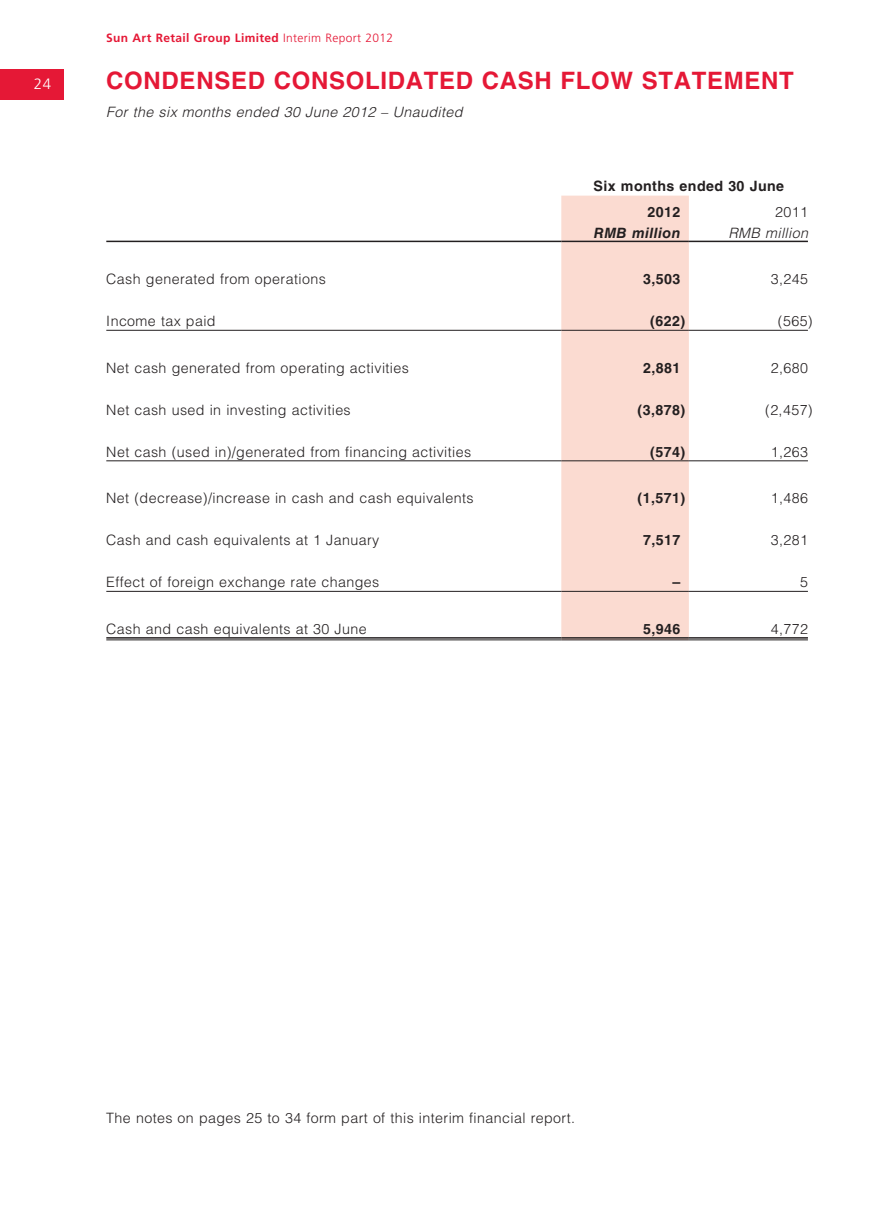
<style>
.page{position:relative;width:893px;height:1212px;background:#fff}
.page>*{position:absolute;margin:0;border:0;box-sizing:border-box;transform-origin:0 0}
.t1{font:700 24px "Helvetica LT Std";letter-spacing:.03em;color:#e51836}
.t2{font:300 15px "Frutiger LT Std";color:#fff}
.t3{font:300 14.25px "Helvetica LT Std";letter-spacing:.03em;color:#231f20}
.t4{font:700 14.25px/25.5px "Helvetica LT Std";letter-spacing:.03em;color:#231f20}
.t5{font:italic 300 14.25px "Helvetica LT Std";letter-spacing:.03em;color:#231f20}
.t6{font:italic 700 14.25px "Helvetica LT Std";letter-spacing:.03em;color:#231f20}
.t7{font:700 12px "Frutiger LT Std";letter-spacing:.03em;color:#e51836}
.s1{font-weight:300}
</style>
<div class="page">
<div style="left:0;top:69px;width:64px;height:31px;background:#e51836"></div>
<div style="left:561px;top:196px;width:128px;height:444px;background:#fbdbd1"></div>
<hr style="left:106px;top:241px;width:455px;height:1px;background:#231f20">
<hr style="left:561px;top:241px;width:128px;height:1px;background:#231f20">
<hr style="left:689px;top:241px;width:119px;height:1px;background:#231f20">
<hr style="left:106px;top:330px;width:455px;height:1px;background:#231f20">
<hr style="left:561px;top:330px;width:128px;height:1px;background:#231f20">
<hr style="left:689px;top:330px;width:119px;height:1px;background:#231f20">
<hr style="left:106px;top:460px;width:455px;height:1px;background:#231f20">
<hr style="left:561px;top:460px;width:128px;height:1px;background:#231f20">
<hr style="left:689px;top:460px;width:119px;height:1px;background:#231f20">
<hr style="left:106px;top:591px;width:455px;height:1px;background:#231f20">
<hr style="left:561px;top:591px;width:128px;height:1px;background:#231f20">
<hr style="left:689px;top:591px;width:119px;height:1px;background:#231f20">
<hr style="left:106px;top:637px;width:455px;height:2px;background:#231f20">
<hr style="left:106px;top:640px;width:455px;height:1px;background:#231f20">
<hr style="left:561px;top:637px;width:128px;height:2px;background:#231f20">
<hr style="left:561px;top:640px;width:128px;height:1px;background:#231f20">
<hr style="left:689px;top:637px;width:119px;height:2px;background:#231f20">
<hr style="left:689px;top:640px;width:119px;height:1px;background:#231f20">
<p class="t2" style="left:34px;top:75px;width:19px">24</p>
<p class="t7" style="left:106px;top:31px;width:288px">Sun Art Retail Group Limited <span class="s1">Interim Report 2012</span></p>
<h1 class="t1" style="left:106px;top:66px;width:689px">CONDENSED CONSOLIDATED CASH FLOW STATEMENT</h1>
<p class="t5" style="left:106px;top:103px;width:358px">For the six months ended 30 June 2012 – Unaudited</p>
<p class="t4" style="left:647px;top:173px;width:138px;text-indent:-54px">Six months ended 30 June<br>2012</p>
<p class="t3" style="left:775px;top:203px;width:34px">2011</p>
<p class="t6" style="left:594px;top:224px;width:88px">RMB million</p>
<p class="t5" style="left:728px;top:224px;width:81px">RMB million</p>
<p class="t3" style="left:106px;top:270px;width:221px">Cash generated from operations</p>
<p class="t4" style="left:643px;top:266px;width:39px">3,503</p>
<p class="t3" style="left:771px;top:270px;width:39px">3,245</p>
<p class="t3" style="left:106px;top:312px;width:111px">Income tax paid</p>
<p class="t4" style="left:650px;top:308px;width:36px">(622)</p>
<p class="t3" style="left:778px;top:312px;width:36px">(565)</p>
<p class="t3" style="left:106px;top:359px;width:304px">Net cash generated from operating activities</p>
<p class="t4" style="left:643px;top:355px;width:39px">2,881</p>
<p class="t3" style="left:771px;top:359px;width:39px">2,680</p>
<p class="t3" style="left:106px;top:401px;width:246px">Net cash used in investing activities</p>
<p class="t4" style="left:638px;top:397px;width:49px">(3,878)</p>
<p class="t3" style="left:765px;top:401px;width:49px">(2,457)</p>
<p class="t3" style="left:106px;top:443px;width:366px">Net cash (used in)/generated from financing activities</p>
<p class="t4" style="left:650px;top:439px;width:36px">(574)</p>
<p class="t3" style="left:771px;top:443px;width:39px">1,263</p>
<p class="t3" style="left:106px;top:489px;width:369px">Net (decrease)/increase in cash and cash equivalents</p>
<p class="t4" style="left:638px;top:485px;width:49px">(1,571)</p>
<p class="t3" style="left:771px;top:489px;width:39px">1,486</p>
<p class="t3" style="left:106px;top:531px;width:274px">Cash and cash equivalents at 1 January</p>
<p class="t4" style="left:643px;top:527px;width:39px">7,517</p>
<p class="t3" style="left:771px;top:531px;width:39px">3,281</p>
<p class="t3" style="left:106px;top:573px;width:275px">Effect of foreign exchange rate changes</p>
<p class="t4" style="left:672px;top:569px;width:9px">–</p>
<p class="t3" style="left:800px;top:573px;width:9px">5</p>
<p class="t3" style="left:106px;top:620px;width:262px">Cash and cash equivalents at 30 June</p>
<p class="t4" style="left:643px;top:616px;width:39px">5,946</p>
<p class="t3" style="left:771px;top:620px;width:39px">4,772</p>
<p class="t3" style="left:106px;top:1109px;width:470px">The notes on pages 25 to 34 form part of this interim financial report.</p>
</div>
